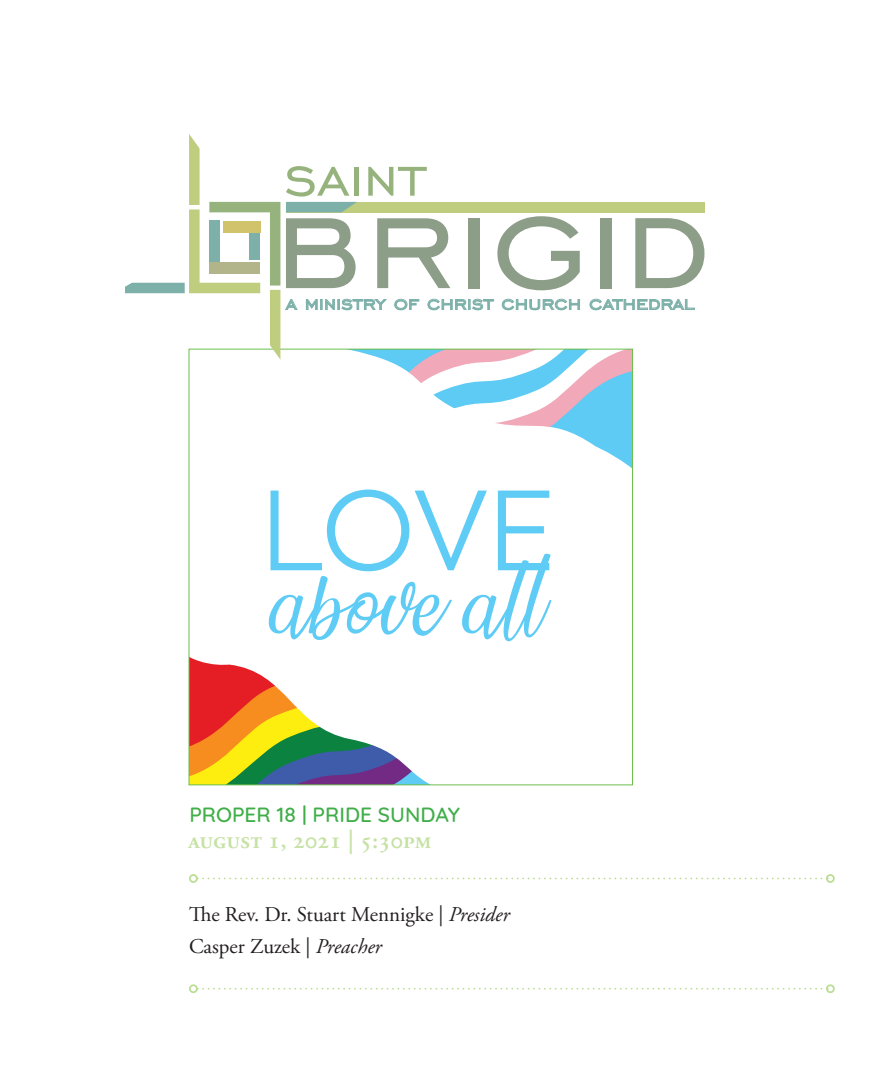
<style>
.page{position:relative;width:882px;height:1071px;background:#fff}
.page>*{position:absolute;margin:0;border:0;box-sizing:border-box;transform-origin:0 0}
.t1{font:113.4px "Trenda";color:#5fccf6}
.t2{font:69.48px "Countrysidetwo";color:#5fccf6}
.Pg_1_-_Cover_-_Date{font:600 24.5px "Adobe Garamond Pro";color:#c6e2a5}
.t3{font:23.97px "Engravers Gothic BT";color:#7cb0a9}
.Pg_20_-_MTL_-_Names{font:21px/31.5px "Adobe Garamond Pro";letter-spacing:-.01em;color:#231f20}
.Pg_1_-_Cover_-_Sunda{font:500 21px "Quicksand";color:#40ae49}
.s1{font-style:italic}
</style>
<div class="page">
<svg style="left:191px;top:351px;width:440px;height:432px"></svg>
<div style="left:600px;top:218px;width:11px;height:70px;background:#8d9e88"></div>
<svg style="left:635px;top:218px;width:69px;height:70px"></svg>
<div style="left:286px;top:202px;width:418px;height:10px;background:#bfcd7e"></div>
<svg style="left:126px;top:134px;width:454px;height:226px"></svg>
<svg style="left:590px;top:299px;width:105px;height:11px"></svg>
<svg style="left:198px;top:878px;width:625px;height:1px"></svg>
<div style="left:826px;top:874px;width:9px;height:9px;border:2px solid #badd93;border-radius:50%"></div>
<div style="left:189px;top:874px;width:9px;height:9px;border:2px solid #badd93;border-radius:50%"></div>
<svg style="left:198px;top:988px;width:625px;height:2px"></svg>
<div style="left:826px;top:984px;width:9px;height:9px;border:2px solid #badd93;border-radius:50%"></div>
<div style="left:189px;top:984px;width:9px;height:9px;border:2px solid #badd93;border-radius:50%"></div>
<div style="left:252px;top:439px;width:308px;height:35px;background:#fff"></div>
<div style="left:401px;top:651px;width:205px;height:87px;background:#fff"></div>
<p class="t3" style="left:286px;top:290px;width:410px">a ministry of christ church cathedral</p>
<p class="t1" style="left:259px;top:465px;width:298px">LOVE</p>
<p class="t2" style="left:267px;top:569px;width:286px">above all</p>
<p class="Pg_1_-_Cover_-_Sunda" style="left:189px;top:797px;width:272px">PROPER 18 | PRIDE SUNDAY</p>
<p class="Pg_1_-_Cover_-_Date" style="left:188px;top:826px;width:245px">august 1, 2021 | 5:30pm</p>
<p class="Pg_20_-_MTL_-_Names" style="left:189px;top:900px;width:322px">The Rev. Dr. Stuart Mennigke | <span class="s1">Presider<br></span>Casper Zuzek | <span class="s1">Preacher</span></p>
</div>
